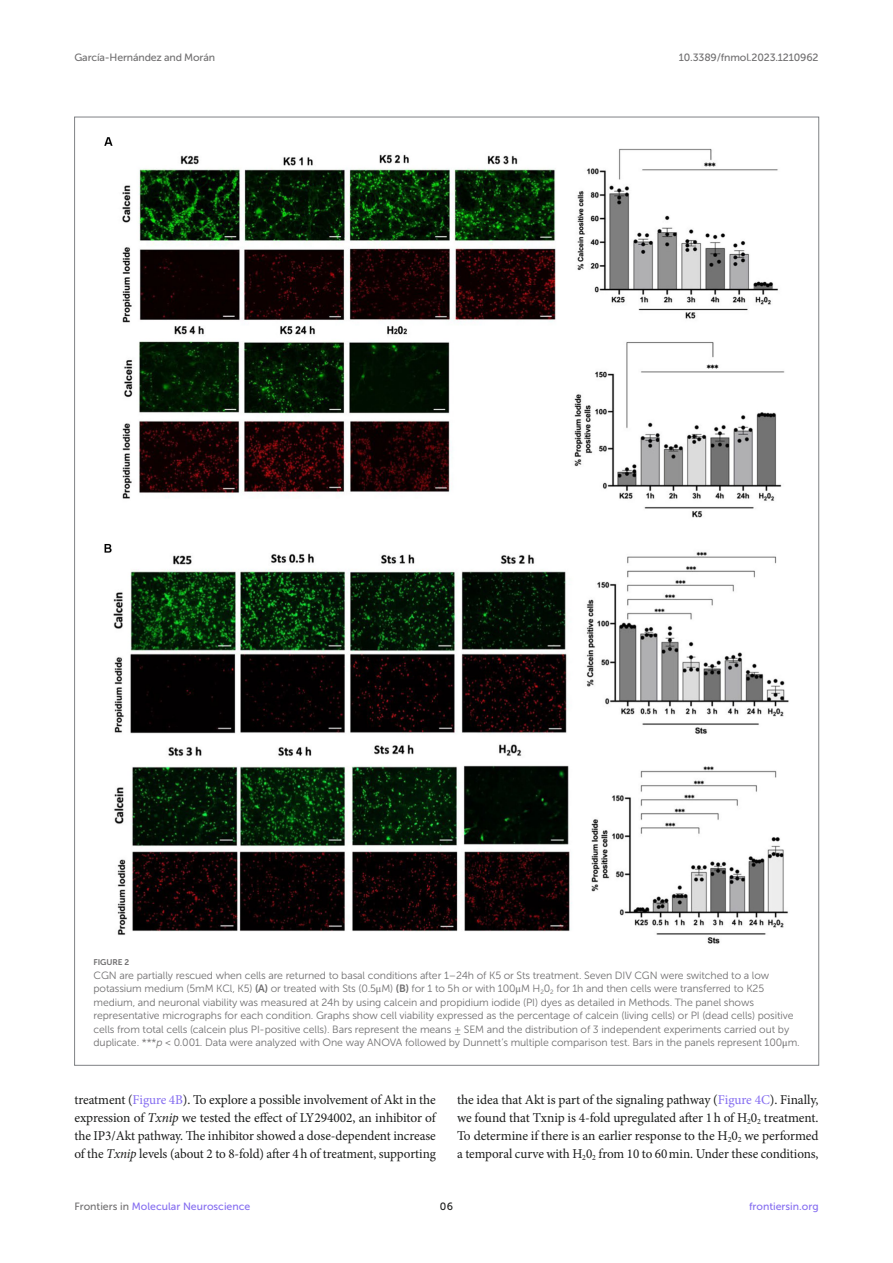
<style>
.page{position:relative;width:893px;height:1263px;background:#fff}
.page>*{position:absolute;margin:0;border:0;box-sizing:border-box;transform-origin:0 0}
.TEXT{font:13.5px/18px "Minion Pro";letter-spacing:-.005em;color:#1b1c1b;text-align:justify}
.FIG_LEG{font:10.5px/13.5px "Museo Sans 300";letter-spacing:-.01em;color:#706f70}
.t1{font:10.5px "Museo Sans 500";letter-spacing:-.015em;color:#706f70}
.t2{font:10.5px "Museo Sans 500";color:#856df0}
.t3{font:10.5px "Museo Sans 500";color:#1b1c1b}
.FIG_HD{font:8.25px "Museo Sans 700";letter-spacing:-.01em;color:#706f70}
.s1{font-family:"Museo Sans 700"}
.s2{font-family:"STIX General"}
.s3{font-style:italic}
.s4{color:#856df0}
.s5{color:#706f70}
</style>
<div class="page">
<img style="left:104px;top:137px;width:685px;height:807px">
<p class="t1" style="left:74px;top:51px;width:142px">García-Hernández and Morán</p>
<p class="t1" style="left:679px;top:51px;width:141px">10.3389/fnmol.2023.1210962</p>
<p class="FIG_HD" style="left:94px;top:958px;width:37px">FIGURE 2</p>
<p class="FIG_LEG" style="left:94px;top:968px;width:708px">CGN are partially rescued when cells are returned to basal conditions after 1–24 h of K5 or Sts treatment. Seven DIV CGN were switched to a low potassium medium (5 mM KCl, K5) <span class="s1">(A)</span> or treated with Sts (0.5 <span class="s2">μ</span>M) <span class="s1">(B)</span> for 1 to 5 h or with 100 <span class="s2">μ</span>M H<sub>2</sub>0<sub>2</sub> for 1 h and then cells were transferred to K25 medium, and neuronal viability was measured at 24 h by using calcein and propidium iodide (PI) dyes as detailed in Methods. The panel shows representative micrographs for each condition. Graphs show cell viability expressed as the percentage of calcein (living cells) or PI (dead cells) positive cells from total cells (calcein plus PI-positive cells). Bars represent the means ± SEM and the distribution of 3 independent experiments carried out by duplicate. ***<span class="s3">p</span> &lt; 0.001. Data were analyzed with One way ANOVA followed by Dunnett’s multiple comparison test. Bars in the panels represent 100 <span class="s2">μ</span>m.</p>
<p class="TEXT" style="left:74px;top:1091px;width:363px">treatment (<span class="s4">Figure 4B</span>). To explore a possible involvement of Akt in the expression of <span class="s3">Txnip</span> we tested the effect of LY294002, an inhibitor of the IP3/Akt pathway. The inhibitor showed a dose-dependent increase of the <span class="s3">Txnip</span> levels (about 2 to 8-fold) after 4h of treatment, supporting</p>
<p class="TEXT" style="left:457px;top:1091px;width:363px">the idea that Akt is part of the signaling pathway (<span class="s4">Figure 4C</span>). Finally, we found that Txnip is 4-fold upregulated after 1h of H<sub>2</sub>0<sub>2</sub> treatment.<br>To determine if there is an earlier response to the H<sub>2</sub>0<sub>2</sub> we performed a temporal curve with H<sub>2</sub>0<sub>2</sub> from 10 to 60min. Under these conditions,</p>
<p class="t2" style="left:74px;top:1200px;width:177px"><span class="s5">Frontiers in</span> Molecular Neuroscience</p>
<p class="t3" style="left:440px;top:1200px;width:15px">06</p>
<p class="t2" style="left:749px;top:1200px;width:71px">frontiersin.org</p>
</div>
